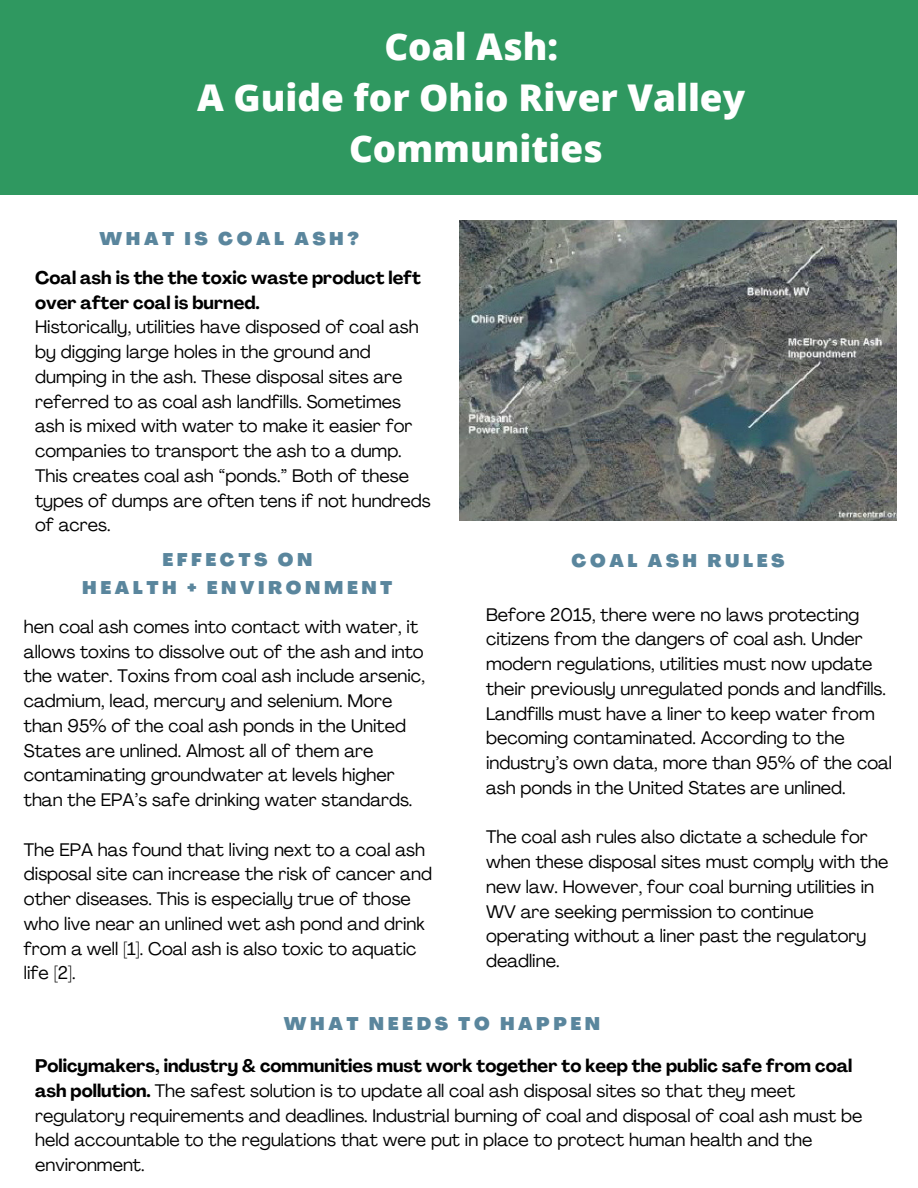
<style>
.page{position:relative;width:918px;height:1188px;background:#fff}
.page>*{position:absolute;margin:0;border:0;box-sizing:border-box;transform-origin:0 0}
.t1{font:800 36.9px/51px "Open Sans";color:#fff;text-align:center}
.t2{font:18px/24.8px "Agrandir";color:#000}
.t3{font:900 18px/28.2px "Agrandir";letter-spacing:.2em;color:#5a869d;text-align:center}
.t4{font:700 18px/24.8px "Agrandir";color:#000}
.s1{font-weight:700}
</style>
<div class="page">
<div style="left:0;top:0;width:918px;height:195px;background:#2f9860"></div>
<img style="left:459px;top:221px;width:438px;height:300px">
<h1 class="t1" style="left:197px;top:20px;width:549px">Coal Ash:<br>A Guide for Ohio River Valley<br>Communities</h1>
<p class="t3" style="left:100px;top:227px;width:261px">WHAT IS COAL ASH?</p>
<p class="t4" style="left:35px;top:267px;width:387px">Coal ash is the the toxic waste product left over after coal is burned.</p>
<p class="t2" style="left:35px;top:316px;width:397px">Historically, utilities have disposed of coal ash by digging large holes in the ground and dumping in the ash. These disposal sites are referred to as coal ash landfills. Sometimes ash is mixed with water to make it easier for companies to transport the ash to a dump.<br>This creates coal ash “ponds.” Both of these types of dumps are often tens if not hundreds of acres.</p>
<p class="t3" style="left:82px;top:547px;width:312px">EFFECTS ON<br>HEALTH + ENVIRONMENT</p>
<p class="t2" style="left:24px;top:616px;width:403px">hen coal ash comes into contact with water, it allows toxins to dissolve out of the ash and into the water. Toxins from coal ash include arsenic, cadmium, lead, mercury and selenium. More than 95% of the coal ash ponds in the United States are unlined. Almost all of them are contaminating groundwater at levels higher than the EPA’s safe drinking water standards.</p>
<p class="t2" style="left:24px;top:839px;width:410px">The EPA has found that living next to a coal ash disposal site can increase the risk of cancer and other diseases. This is especially true of those who live near an unlined wet ash pond and drink from a well [1]. Coal ash is also toxic to aquatic life [2].</p>
<p class="t3" style="left:572px;top:548px;width:215px">COAL ASH RULES</p>
<p class="t2" style="left:486px;top:604px;width:408px">Before 2015, there were no laws protecting citizens from the dangers of coal ash. Under modern regulations, utilities must now update their previously unregulated ponds and landfills.<br>Landfills must have a liner to keep water from becoming contaminated. According to the industry’s own data, more than 95% of the coal ash ponds in the United States are unlined.</p>
<p class="t2" style="left:486px;top:826px;width:404px">The coal ash rules also dictate a schedule for when these disposal sites must comply with the new law. However, four coal burning utilities in WV are seeking permission to continue operating without a liner past the regulatory deadline.</p>
<p class="t3" style="left:284px;top:1012px;width:318px">WHAT NEEDS TO HAPPEN</p>
<p class="t2" style="left:35px;top:1055px;width:829px"><span class="s1">Policymakers, industry &amp; communities must work together to keep the public safe from coal ash pollution.</span> The safest solution is to update all coal ash disposal sites so that they meet regulatory requirements and deadlines. Industrial burning of coal and disposal of coal ash must be held accountable to the regulations that were put in place to protect human health and the environment.</p>
</div>
